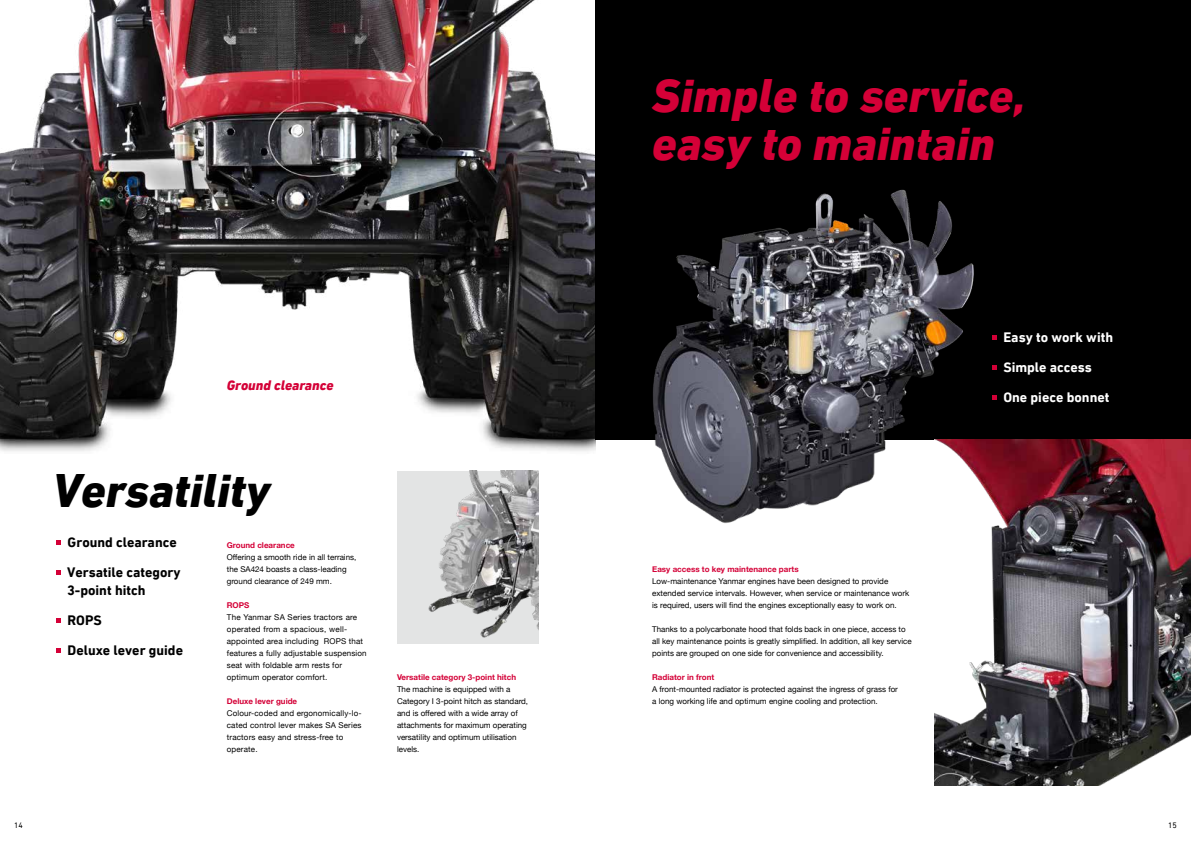
<style>
.page{position:relative;width:1191px;height:842px;background:#fff}
.page>*{position:absolute;margin:0;border:0;box-sizing:border-box;transform-origin:0 0}
.t1{font:italic 800 48px/48px "DIN Next LT Pro";color:#d40037}
.t2{font:italic 800 48px "DIN Next LT Pro";color:#000}
.t3{font:700 14px/30px "DIN Next LT Pro";color:#000}
.t4{font:700 14px/30px "DIN Next LT Pro";color:#fff}
.t5{font:italic 800 14px "DIN Next LT Pro";color:#d40037}
.t6{font:8px/12px "Helvetica Neue";color:#000}
.t7{font:8px/12px "Helvetica Neue";letter-spacing:.02em;color:#000}
.t8{font:700 8px "Helvetica Neue";color:#d40037}
.t9{font:8px "DIN Next LT Pro";color:#000}
</style>
<div class="page">
<img style="left:0;top:0;width:595px;height:471px">
<svg style="left:57px;top:540px;width:4px;height:5px"></svg>
<svg style="left:57px;top:570px;width:4px;height:5px"></svg>
<svg style="left:57px;top:618px;width:4px;height:5px"></svg>
<svg style="left:57px;top:648px;width:4px;height:5px"></svg>
<div style="left:397px;top:471px;width:142px;height:172px;background:#e3e4e4"></div>
<img style="left:428px;top:471px;width:111px;height:167px">
<div style="left:595px;top:0;width:596px;height:439px;background:#000"></div>
<img style="left:934px;top:439px;width:257px;height:346px">
<img style="left:627px;top:189px;width:367px;height:347px">
<svg style="left:992px;top:335px;width:4px;height:4px"></svg>
<svg style="left:992px;top:365px;width:4px;height:4px"></svg>
<svg style="left:992px;top:395px;width:4px;height:4px"></svg>
<h2 class="t5" style="left:227px;top:377px;width:108px">Ground clearance</h2>
<h1 class="t2" style="left:52px;top:462px;width:219px">Versatility</h1>
<p class="t8" style="left:227px;top:539px;width:69px">Ground clearance</p>
<p class="t6" style="left:227px;top:551px;width:131px">Offering a smooth ride in all terrains, the SA424 boasts a class-leading ground clearance of 249 mm.</p>
<p class="t8" style="left:227px;top:599px;width:24px">ROPS</p>
<p class="t7" style="left:227px;top:611px;width:141px">The Yanmar SA Series tractors are operated from a spacious, well&shy;appointed area including ROPS that features a fully adjustable suspension seat with foldable arm rests for optimum operator comfort.</p>
<p class="t8" style="left:227px;top:695px;width:72px">Deluxe lever guide</p>
<p class="t7" style="left:227px;top:707px;width:136px">Colour-coded and ergonomically-lo&shy;cated control lever makes SA Series tractors easy and stress-free to operate.</p>
<h2 class="t3" style="left:67px;top:527px;width:115px">Ground clearance<br>Versatile category</h2>
<h2 class="t3" style="left:67px;top:575px;width:117px">3-point hitch<br>ROPS<br>Deluxe lever guide</h2>
<p class="t8" style="left:397px;top:671px;width:121px">Versatile category 3-point hitch</p>
<p class="t6" style="left:397px;top:683px;width:133px">The machine is equipped with a<br>Category I 3-point hitch as standard, and is offered with a wide array of attachments for maximum operating versatility and optimum utilisation levels.</p>
<h1 class="t1" style="left:652px;top:72px;width:374px">Simple to service, easy to maintain</h1>
<p class="t8" style="left:652px;top:563px;width:148px">Easy access to key maintenance parts</p>
<p class="t6" style="left:652px;top:575px;width:259px">Low-maintenance Yanmar engines have been designed to provide extended service intervals. However, when service or maintenance work is required, users will find the engines exceptionally easy to work on.</p>
<p class="t6" style="left:652px;top:623px;width:261px">Thanks to a polycarbonate hood that folds back in one piece, access to all key maintenance points is greatly simplified. In addition, all key service points are grouped on one side for convenience and accessibility.</p>
<p class="t8" style="left:652px;top:671px;width:64px">Radiator in front</p>
<p class="t6" style="left:652px;top:683px;width:247px">A front-mounted radiator is protected against the ingress of grass for a long working life and optimum engine cooling and protection.</p>
<h2 class="t4" style="left:1003px;top:322px;width:111px">Easy to work with<br>Simple access<br>One piece bonnet</h2>
<p class="t9" style="left:14px;top:821px;width:10px">14</p>
<p class="t9" style="left:1168px;top:821px;width:10px">15</p>
</div>
